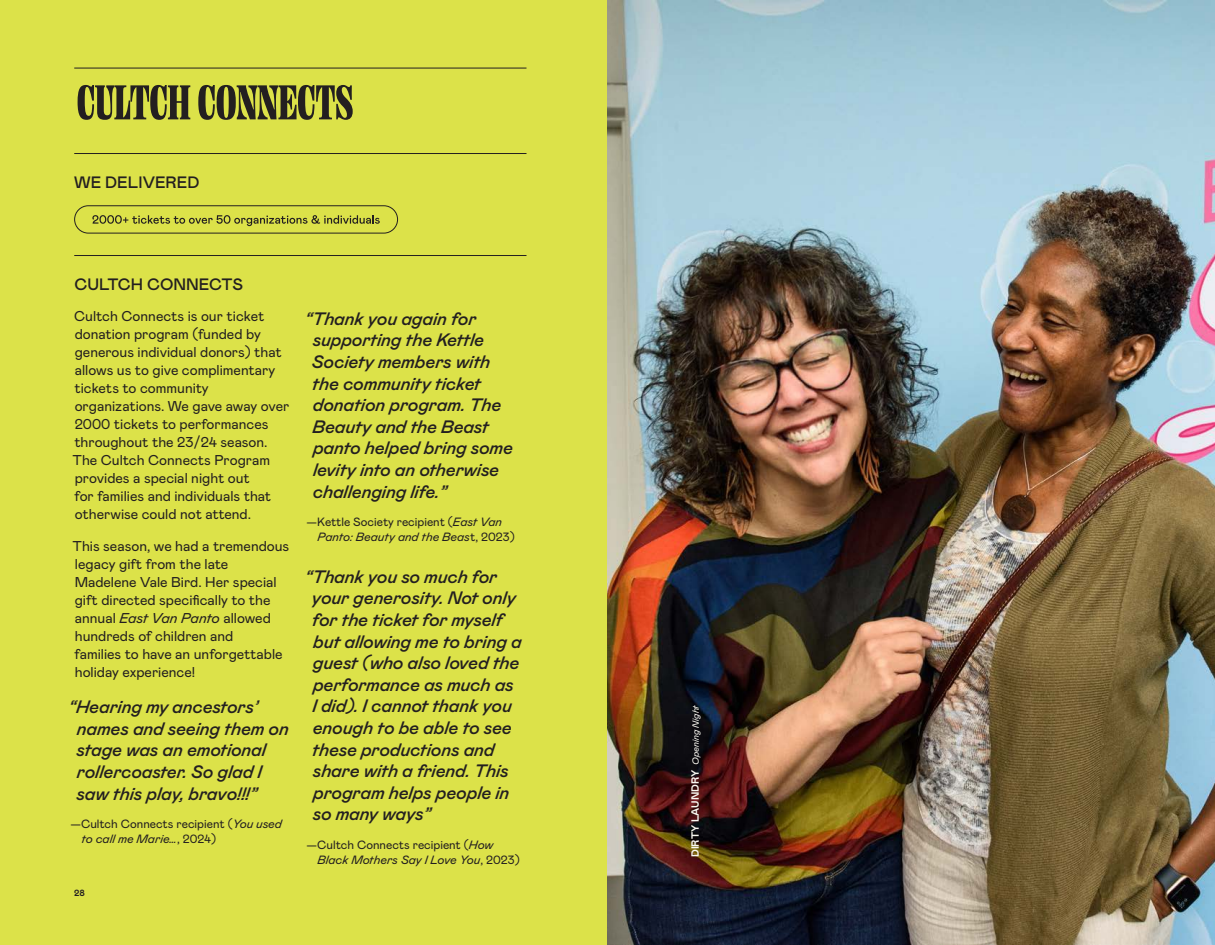
<style>
.page{position:relative;width:1215px;height:945px;background:#dce249}
.page>*{position:absolute;margin:0;border:0;box-sizing:border-box;transform-origin:0 0}
.t1{font:54px "Ohno Fatface 18 Pt Compressed";color:#231f20}
.t2{font:italic 500 18px/21.6px "Mabry Pro";letter-spacing:-.01em;color:#231f20}
.t3{font:500 16.5px "Mabry Pro";color:#231f20}
.t4{font:14.25px/18px "Mabry Pro";color:#231f20}
.t5{font:12px/15px "Mabry Pro";color:#231f20}
.t6{font:700 10.5px "Mabry Pro";color:#f9f7f0}
.t7{font:700 9px "Mabry Pro";color:#231f20}
.s1{font-style:italic}
.s2{font-weight:400;font-style:italic;font-size:9px}
</style>
<div class="page">
<hr style="left:74px;top:153px;width:452px;height:1px;background:#231f20">
<hr style="left:74px;top:255px;width:452px;height:1px;background:#231f20">
<hr style="left:74px;top:68px;width:452px;height:1px;background:#231f20">
<img style="left:608px;top:0;width:607px;height:945px">
<div style="left:74px;top:205px;width:324px;height:28px;border:1px solid #231f20;border-radius:14px"></div>
<svg style="left:92px;top:215px;width:288px;height:11px"></svg>
<h1 class="t1" style="left:77px;top:69px;width:278px">CULTCH CONNECTS</h1>
<p class="t3" style="left:74px;top:172px;width:127px">WE DELIVERED</p>
<p class="t3" style="left:74px;top:274px;width:170px">CULTCH CONNECTS</p>
<p class="t4" style="left:72px;top:308px;width:219px">Cultch Connects is our ticket donation program (funded by generous individual donors) that allows us to give complimentary tickets to community organizations. We gave away over<br>2000 tickets to performances throughout the 23/24 season.<br>The Cultch Connects Program provides a special night out<br>for families and individuals that otherwise could not attend.</p>
<p class="t4" style="left:72px;top:538px;width:218px">This season, we had a tremendous legacy gift from the late<br>Madelene Vale Bird. Her special gift directed specifically to the annual <span class="s1">East Van Panto</span> allowed hundreds of children and<br>families to have an unforgettable holiday experience!</p>
<p class="t2" style="left:77px;top:696px;width:214px;text-indent:-8px">“Hearing my ancestors’ names and seeing them on stage was an emotional rollercoaster. So glad I saw this play, bravo!!!”</p>
<p class="t5" style="left:81px;top:817px;width:202px;text-indent:-11px">—Cultch Connects recipient (<span class="s1">You used to call me Marie…</span>, 2024)</p>
<p class="t7" style="left:74px;top:887px;width:12px">28</p>
<p class="t2" style="left:312px;top:308px;width:203px;text-indent:-7px">“Thank you again for supporting the Kettle<br>Society members with the community ticket donation program. The<br>Beauty and the Beast panto helped bring some levity into an otherwise challenging life.”</p>
<p class="t5" style="left:317px;top:515px;width:199px;text-indent:-11px">—Kettle Society recipient (<span class="s1">East Van<br>Panto: Beauty and the Beas</span>t, 2023)</p>
<p class="t2" style="left:312px;top:566px;width:211px;text-indent:-7px">“Thank you so much for your generosity. Not only for the ticket for myself but allowing me to bring a guest (who also loved the performance as much as<br>I did). I cannot thank you enough to be able to see these productions and share with a friend. This program helps people in so many ways”</p>
<p class="t5" style="left:317px;top:838px;width:204px;text-indent:-11px">—Cultch Connects recipient (<span class="s1">How<br>Black Mothers Say I Love You</span>, 2023)</p>
<p class="t6" style="left:689px;top:857px;width:154px;rotate:-90deg">DIRTY LAUNDRY <span class="s2">Opening Night</span></p>
</div>
